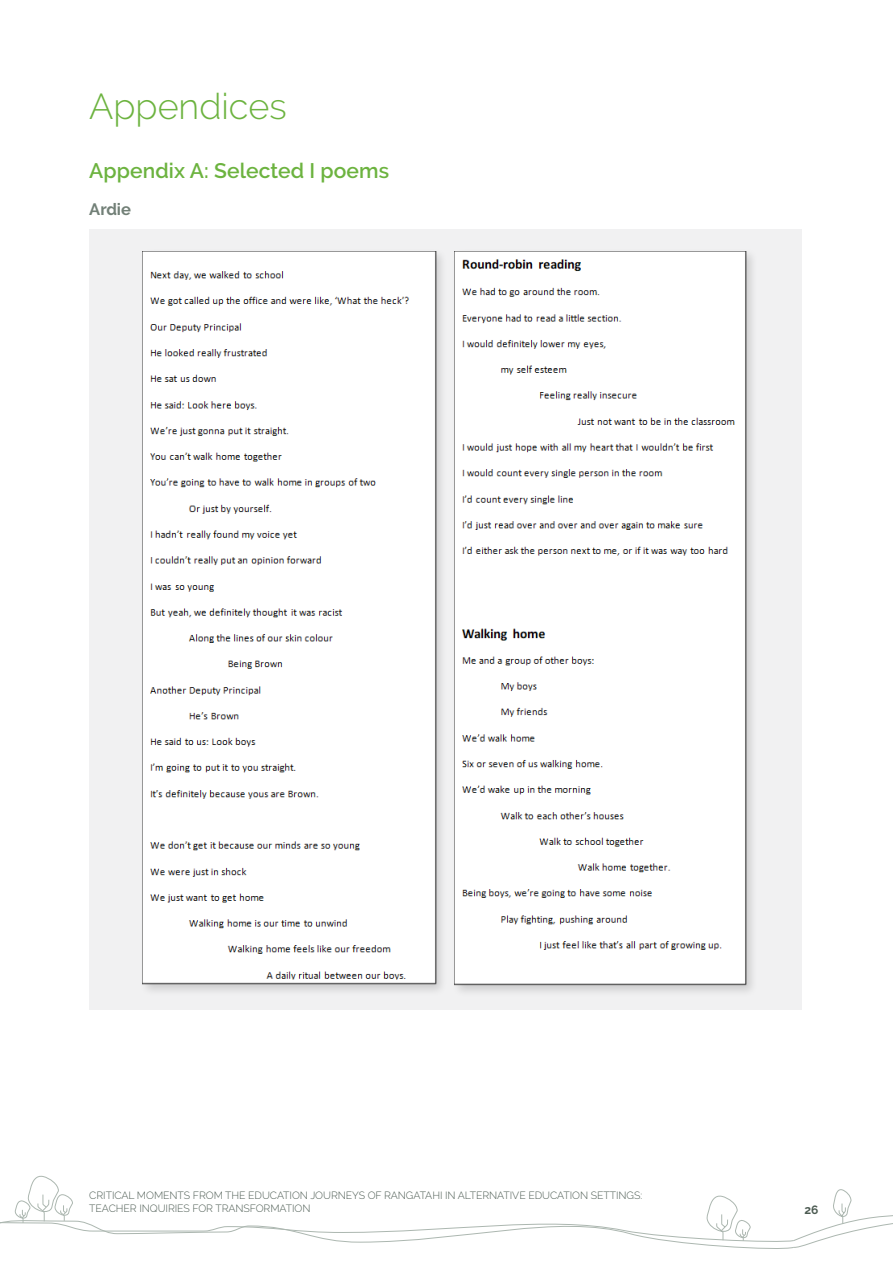
<style>
.page{position:relative;width:893px;height:1263px;background:#fff}
.page>*{position:absolute;margin:0;border:0;box-sizing:border-box;transform-origin:0 0}
.t1{font:300 36px "Raleway";color:#6cb33f}
.t2{font:600 21px "Raleway";letter-spacing:.005em;color:#6cb33f}
.t3{font:700 16.5px "Raleway";color:#728077}
.t4{font:700 12px "Raleway";color:#4c5b52}
.t5{font:300 10.5px/12.6px "Raleway";letter-spacing:-.005em;color:#4c5b52}
</style>
<div class="page">
<svg style="left:0;top:1175px;width:893px;height:74px"></svg>
<div style="left:89px;top:229px;width:713px;height:781px;background:#f1f1f2"></div>
<div style="left:139px;top:248px;width:620px;height:750px;background:#000;opacity:.15"></div>
<img style="left:143px;top:251px;width:295px;height:735px">
<img style="left:455px;top:251px;width:294px;height:735px">
<h1 class="t1" style="left:89px;top:85px;width:199px">Appendices</h1>
<h2 class="t2" style="left:89px;top:159px;width:301px">Appendix A: Selected I poems</h2>
<h3 class="t3" style="left:89px;top:200px;width:43px">Ardie</h3>
<p class="t5" style="left:89px;top:1189px;width:554px">CRITICAL MOMENTS FROM THE EDUCATION JOURNEYS OF RANGATAHI IN ALTERNATIVE EDUCATION SETTINGS:<br>TEACHER INQUIRIES FOR TRANSFORMATION</p>
<p class="t4" style="left:804px;top:1203px;width:16px">26</p>
</div>
